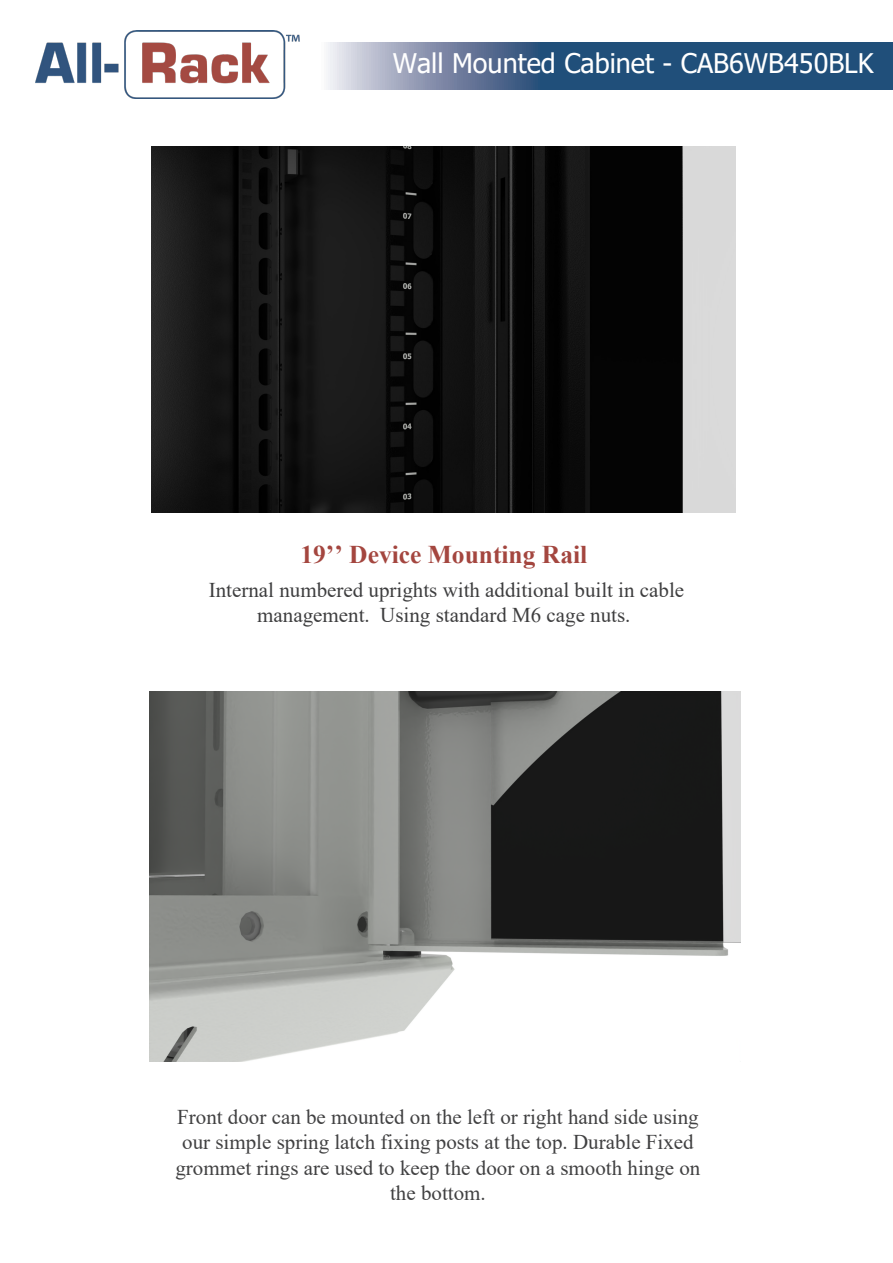
<style>
.page{position:relative;width:893px;height:1263px;background:#fff}
.page>*{position:absolute;margin:0;border:0;box-sizing:border-box;transform-origin:0 0}
.t1{font:27px "Tahoma";color:#fff}
.t2{font:700 25.5px "Times New Roman";color:#a4463f}
.t3{font:21px/25.2px "Times New Roman";color:#414142;text-align:center}
.t4{font:21px/25.2px "Times New Roman";color:#3e3e3f;text-align:center}
</style>
<div class="page">
<img style="left:35px;top:31px;width:265px;height:67px">
<svg style="left:328px;top:42px;width:564px;height:47px;background:#47698e"></svg>
<img style="left:152px;top:147px;width:583px;height:365px">
<img style="left:150px;top:692px;width:590px;height:369px">
<p class="t1" style="left:393px;top:45px;width:482px">Wall Mounted Cabinet - CAB6WB450BLK</p>
<p class="t2" style="left:300px;top:536px;width:288px">19’’ Device Mounting Rail</p>
<p class="t4" style="left:209px;top:577px;width:477px">Internal numbered uprights with additional built in cable management. Using standard M6 cage nuts.</p>
<p class="t3" style="left:175px;top:1104px;width:526px">Front door can be mounted on the left or right hand side using our simple spring latch fixing posts at the top. Durable Fixed grommet rings are used to keep the door on a smooth hinge on the bottom.</p>
</div>
